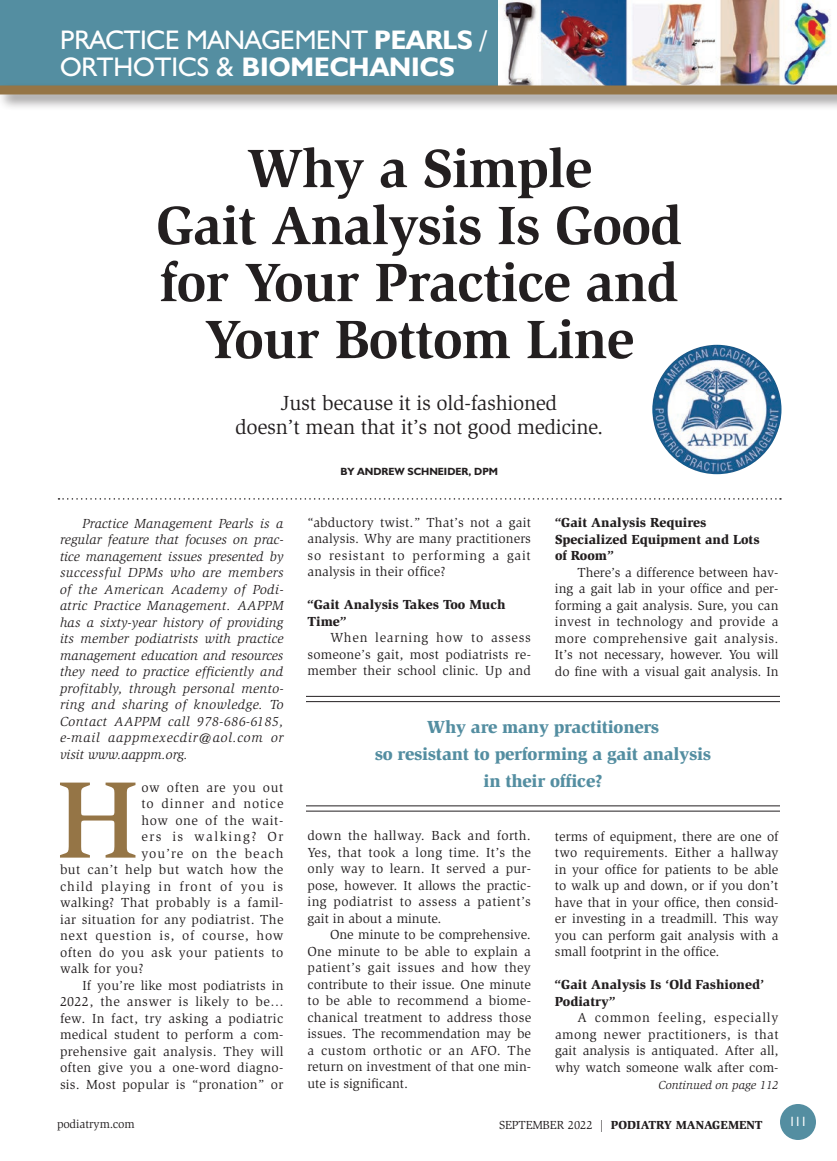
<style>
.page{position:relative;width:837px;height:1161px;background:#fff}
.page>*{position:absolute;margin:0;border:0;box-sizing:border-box;transform-origin:0 0}
._2011-Intl_Cap{font:500 112.05px "Slimbach";color:#957546}
._2011-Headline{font:700 55.5px "Slimbach";letter-spacing:-.015em;color:#231f20}
.t1{font:27px "Humanist 521 BT";letter-spacing:-.01em;color:#fff}
.t2{font:700 27px "Humanist 521 BT";color:#fff}
._2011-Deck{font:21px "Slimbach";letter-spacing:-.015em;color:#231f20}
._2011-Callout{font:900 18px "Slimbach";letter-spacing:-.015em;color:#548ea1}
._2011-Global_Text{font:13.5px/16.5px "Slimbach";letter-spacing:.005em;color:#231f20;text-align:justify}
._2011-Global_Text-2{font:italic 13.5px/16.5px "Slimbach";letter-spacing:.04em;color:#231f20;text-align:justify}
._2011-Intl_Cap-2{font:13.5px "Slimbach";letter-spacing:.04em;color:#231f20}
._2011-Subhead1{font:900 13.5px/16.5px "Slimbach";color:#231f20}
._2011-Intl_Cap-3{font:13.5px "Slimbach";letter-spacing:.075em;color:#231f20}
._2011-Intl_Cap-4{font:13.5px "Slimbach";letter-spacing:.06em;color:#231f20}
._2011-Intl_Cap-5{font:13.5px "Slimbach";letter-spacing:.065em;color:#231f20}
._2011-Intl_Cap-6{font:13.5px "Slimbach";letter-spacing:.11em;color:#231f20}
.t3{font:13.5px "Humanist 521 BT";color:#fff;scale:.9 1}
.t4{font:900 12px "Slimbach";color:#231f20}
.t5{font:italic 12px "Slimbach";color:#231f20}
.t6{font:12px "Slimbach";color:#231f20}
._2011-Byline{font:700 10.5px "Humanist 521 BT";color:#231f20}
.s1{font-weight:700}
.s2{font-weight:400}
</style>
<div class="page">
<div style="left:0;top:0;width:837px;height:88px;background:#548ea1"></div>
<img style="left:498px;top:0;width:339px;height:82px">
<div style="left:0;top:82px;width:837px;height:29px;background:#231f20;opacity:.5"></div>
<div style="left:0;top:86px;width:837px;height:8px;background:#957546"></div>
<svg style="left:58px;top:498px;width:723px;height:2px"></svg>
<hr style="left:306px;top:696px;width:474px;height:1px;background:#231f20">
<hr style="left:306px;top:701px;width:474px;height:1px;background:#231f20">
<hr style="left:306px;top:806px;width:474px;height:1px;background:#231f20">
<hr style="left:306px;top:811px;width:474px;height:1px;background:#231f20">
<div style="left:780px;top:1104px;width:36px;height:36px;background:#548ea1;border-radius:50%"></div>
<img style="left:652px;top:345px;width:130px;height:129px;border-radius:65px">
<p class="t1" style="left:60px;top:23px;width:429px">PRACTICE MANAGEMENT <span class="s1">PEARLS</span> /</p>
<p class="t2" style="left:60px;top:50px;width:396px"><span class="s2">ORTHOTICS &amp;</span> BIOMECHANICS</p>
<p class="_2011-Headline" style="left:246px;top:135px;width:348px">Why a Simple</p>
<p class="_2011-Headline" style="left:156px;top:192px;width:527px">Gait Analysis Is Good</p>
<p class="_2011-Headline" style="left:160px;top:249px;width:520px">for Your Practice and</p>
<p class="_2011-Headline" style="left:204px;top:306px;width:432px">Your Bottom Line</p>
<p class="_2011-Deck" style="left:281px;top:391px;width:277px">Just because it is old-fashioned</p>
<p class="_2011-Deck" style="left:235px;top:415px;width:370px">doesn’t mean that it’s not good medicine.</p>
<p class="_2011-Global_Text-2" style="left:60px;top:515px;width:225px;text-indent:23px">Practice Management Pearls is a regular feature that focuses on prac&shy;tice management issues presented by successful DPMs who are members of the American Academy of Podi&shy;atric Practice Management. AAPPM has a sixty-year history of providing its member podiatrists with practice management education and resources they need to practice efficiently and profitably, through personal mento&shy;ring and sharing of knowledge. To Contact AAPPM call 978-686-6185, e-mail aappmexecdir@aol.com or visit www.aappm.org.</p>
<p class="_2011-Intl_Cap" style="left:56px;top:753px;width:84px">H</p>
<p class="_2011-Intl_Cap-2" style="left:141px;top:779px;width:143px">ow often are you out</p>
<p class="_2011-Intl_Cap-5" style="left:141px;top:796px;width:144px">to dinner and notice</p>
<p class="_2011-Intl_Cap-2" style="left:141px;top:812px;width:144px">how one of the wait-</p>
<p class="_2011-Intl_Cap-6" style="left:141px;top:829px;width:144px">ers is walking? Or</p>
<p class="_2011-Intl_Cap-3" style="left:141px;top:845px;width:144px">you’re on the beach</p>
<p class="_2011-Intl_Cap-2" style="left:60px;top:862px;width:225px">but can’t help but watch how the</p>
<p class="_2011-Intl_Cap-3" style="left:60px;top:878px;width:225px">child playing in front of you is</p>
<p class="_2011-Intl_Cap-2" style="left:60px;top:895px;width:225px">walking? That probably is a famil-</p>
<p class="_2011-Intl_Cap-2" style="left:60px;top:911px;width:225px">iar situation for any podiatrist. The</p>
<p class="_2011-Intl_Cap-4" style="left:60px;top:928px;width:225px">next question is, of course, how</p>
<p class="_2011-Intl_Cap-2" style="left:60px;top:944px;width:225px">often do you ask your patients to</p>
<p class="_2011-Intl_Cap-2" style="left:60px;top:961px;width:85px">walk for you?</p>
<p class="_2011-Global_Text" style="left:60px;top:977px;width:225px;text-indent:23px">If you’re like most podiatrists in 2022, the answer is likely to be… few. In fact, try asking a podiatric medical student to perform a com&shy;prehensive gait analysis. They will often give you a one-word diagno&shy;sis. Most popular is “pronation” or</p>
<p class="_2011-Byline" style="left:340px;top:464px;width:159px">BY ANDREW SCHNEIDER, DPM</p>
<p class="_2011-Global_Text" style="left:307px;top:514px;width:225px">“abductory twist.” That’s not a gait analysis. Why are many practitioners so resistant to performing a gait analysis in their office?</p>
<p class="_2011-Subhead1" style="left:307px;top:596px;width:200px">“Gait Analysis Takes Too Much<br>Time”</p>
<p class="_2011-Global_Text" style="left:308px;top:630px;width:225px;text-indent:23px">When learning how to assess someone’s gait, most podiatrists re&shy;member their school clinic. Up and</p>
<p class="_2011-Subhead1" style="left:555px;top:514px;width:206px">“Gait Analysis Requires<br>Specialized Equipment and Lots</p>
<p class="_2011-Subhead1" style="left:555px;top:547px;width:60px">of Room”</p>
<p class="_2011-Global_Text" style="left:555px;top:564px;width:225px;text-indent:23px">There’s a difference between hav&shy;ing a gait lab in your office and per&shy;forming a gait analysis. Sure, you can invest in technology and provide a more comprehensive gait analysis.<br>It’s not necessary, however. You will do fine with a visual gait analysis. In</p>
<p class="_2011-Callout" style="left:427px;top:715px;width:234px">Why are many practitioners</p>
<p class="_2011-Callout" style="left:375px;top:742px;width:338px">so resistant to performing a gait analysis</p>
<p class="_2011-Callout" style="left:484px;top:769px;width:120px">in their office?</p>
<p class="_2011-Global_Text" style="left:308px;top:828px;width:225px">down the hallway. Back and forth.<br>Yes, that took a long time. It’s the only way to learn. It served a pur&shy;pose, however. It allows the practic&shy;ing podiatrist to assess a patient’s gait in about a minute.</p>
<p class="_2011-Global_Text" style="left:308px;top:927px;width:225px;text-indent:23px">One minute to be comprehensive.<br>One minute to be able to explain a patient’s gait issues and how they contribute to their issue. One minute to be able to recommend a biome&shy;chanical treatment to address those issues. The recommendation may be a custom orthotic or an AFO. The return on investment of that one min&shy;ute is significant.</p>
<p class="_2011-Global_Text" style="left:555px;top:828px;width:225px">terms of equipment, there are one of two requirements. Either a hallway in your office for patients to be able to walk up and down, or if you don’t have that in your office, then consid&shy;er investing in a treadmill. This way you can perform gait analysis with a small footprint in the office.</p>
<p class="_2011-Subhead1" style="left:555px;top:976px;width:211px">“Gait Analysis Is ‘Old Fashioned’<br>Podiatry”</p>
<p class="_2011-Global_Text" style="left:555px;top:1010px;width:225px;text-indent:23px">A common feeling, especially among newer practitioners, is that gait analysis is antiquated. After all, why watch someone walk after com-</p>
<p class="t5" style="left:659px;top:1078px;width:121px">Continued on page 112</p>
<p class="t6" style="left:57px;top:1117px;width:79px">podiatrym.com</p>
<p class="t4" style="left:499px;top:1117px;width:265px"><span class="s2">SEPTEMBER 2022 |</span> PODIATRY MANAGEMENT</p>
<p class="t3" style="left:789px;top:1113px;width:21px">111</p>
</div>
